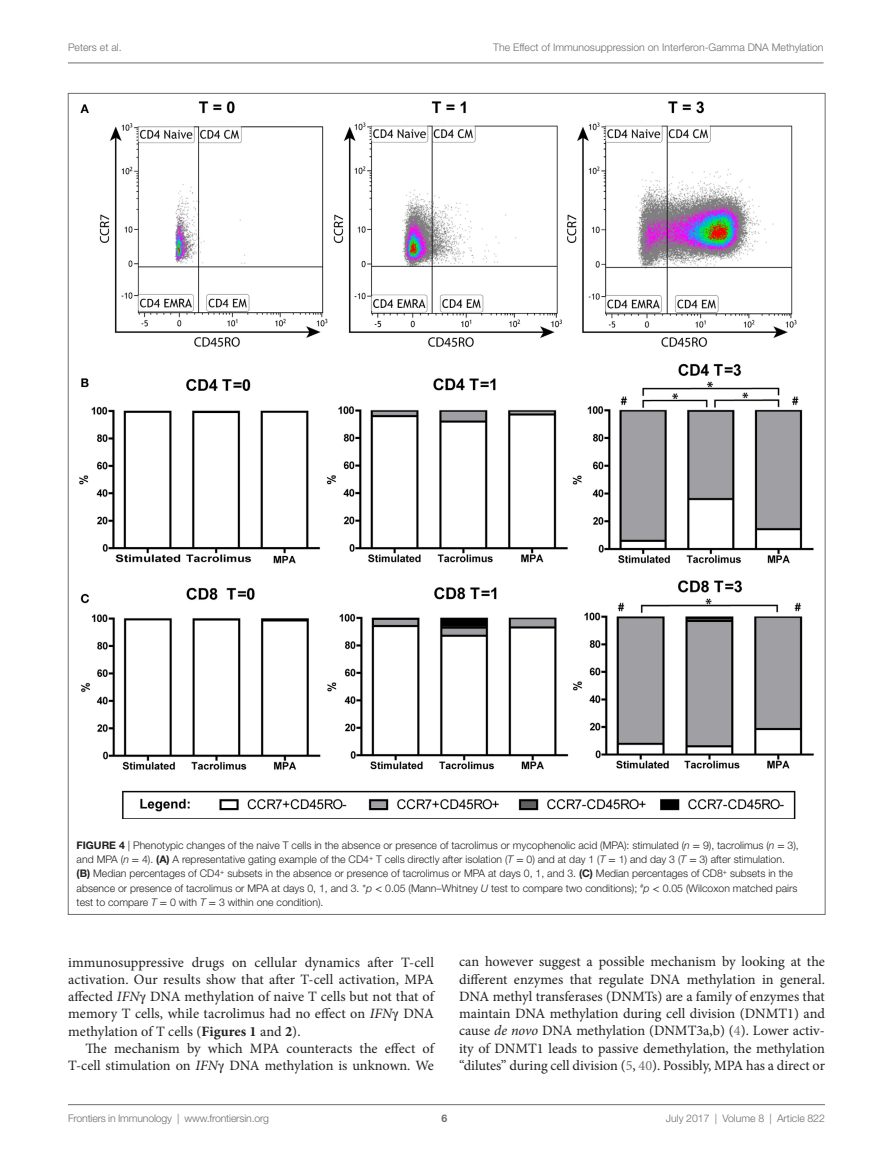
<style>
.page{position:relative;width:893px;height:1170px;background:#fff}
.page>*{position:absolute;margin:0;border:0;box-sizing:border-box;transform-origin:0 0}
.t1{font:14.25px/17.2px "Minion Pro";color:#231f20;text-align:justify}
.t2{font:300 10.5px/14.2px "Helvetica Neue LT Std";color:#231f20}
.t3{font:300 10.5px "Helvetica Neue LT Std";color:#6c6d70}
.t4{font:700 10.5px "Helvetica Neue LT Std";color:#6c6d70}
.s1{font-weight:700}
.s2{font-style:italic}
.s3{font-family:"STIX General";font-weight:400}
.s4{font-family:"STIX General"}
.s5{color:#6c6d70}
</style>
<div class="page">
<img style="left:79px;top:102px;width:735px;height:716px">
<hr style="left:68px;top:63px;width:756px;height:1px;background:#6c6d70">
<hr style="left:68px;top:1104px;width:757px;height:1px;background:#6c6d70">
<p class="t3" style="left:68px;top:41px;width:55px">Peters et al.</p>
<p class="t3" style="left:493px;top:41px;width:332px">The Effect of Immunosuppression on Interferon-Gamma DNA Methylation</p>
<p class="t2" style="left:77px;top:837px;width:724px"><span class="s1">FIGURE 4</span> | Phenotypic changes of the naive T cells in the absence or presence of tacrolimus or mycophenolic acid (MPA): stimulated (<span class="s2">n</span> <span class="s3">=</span> 9), tacrolimus (<span class="s2">n</span> <span class="s3">=</span> 3), and MPA (<span class="s2">n</span> <span class="s3">=</span> 4). <span class="s1">(A)</span> A representative gating example of the CD4<sup>+</sup> T cells directly after isolation (<span class="s2">T</span> <span class="s3">=</span> 0) and at day 1 (<span class="s2">T</span> <span class="s3">=</span> 1) and day 3 (<span class="s2">T</span> <span class="s3">=</span> 3) after stimulation. <span class="s1">(B)</span> Median percentages of CD4<sup>+</sup> subsets in the absence or presence of tacrolimus or MPA at days 0, 1, and 3. <span class="s1">(C)</span> Median percentages of CD8<sup>+</sup> subsets in the absence or presence of tacrolimus or MPA at days 0, 1, and 3. *<span class="s2">p</span> <span class="s3">&lt;</span> 0.05 (Mann–Whitney <span class="s2">U</span> test to compare two conditions); <sup>#</sup><span class="s2">p</span> <span class="s3">&lt;</span> 0.05 (Wilcoxon matched pairs test to compare <span class="s2">T</span> <span class="s3">=</span> 0 with <span class="s2">T</span> <span class="s3">=</span> 3 within one condition).</p>
<p class="t1" style="left:68px;top:953px;width:367px">immunosuppressive drugs on cellular dynamics after T-cell activation. Our results show that after T-cell activation, MPA affected <span class="s2">IFN</span><span class="s4">γ</span> DNA methylation of naive T cells but not that of memory T cells, while tacrolimus had no effect on <span class="s2">IFN</span><span class="s4">γ</span> DNA methylation of T cells (<span class="s1">Figures 1</span> and <span class="s1">2</span>).</p>
<p class="t1" style="left:68px;top:1039px;width:367px;text-align:right">The mechanism by which MPA counteracts the effect of<br>T-cell stimulation on <span class="s2">IFN</span><span class="s4">γ</span> DNA methylation is unknown. We</p>
<p class="t1" style="left:459px;top:953px;width:367px">can however suggest a possible mechanism by looking at the different enzymes that regulate DNA methylation in general.<br>DNA methyl transferases (DNMTs) are a family of enzymes that maintain DNA methylation during cell division (DNMT1) and cause <span class="s2">de novo</span> DNA methylation (DNMT3a,b) (<span class="s5">4</span>). Lower activ&shy;ity of DNMT1 leads to passive demethylation, the methylation “dilutes” during cell division (<span class="s5">5</span>, <span class="s5">40</span>). Possibly, MPA has a direct or</p>
<p class="t3" style="left:68px;top:1111px;width:203px">Frontiers in Immunology | www.frontiersin.org</p>
<p class="t3" style="left:666px;top:1111px;width:161px">July 2017 | Volume 8 | Article 822</p>
<p class="t4" style="left:441px;top:1111px;width:7px">6</p>
</div>
